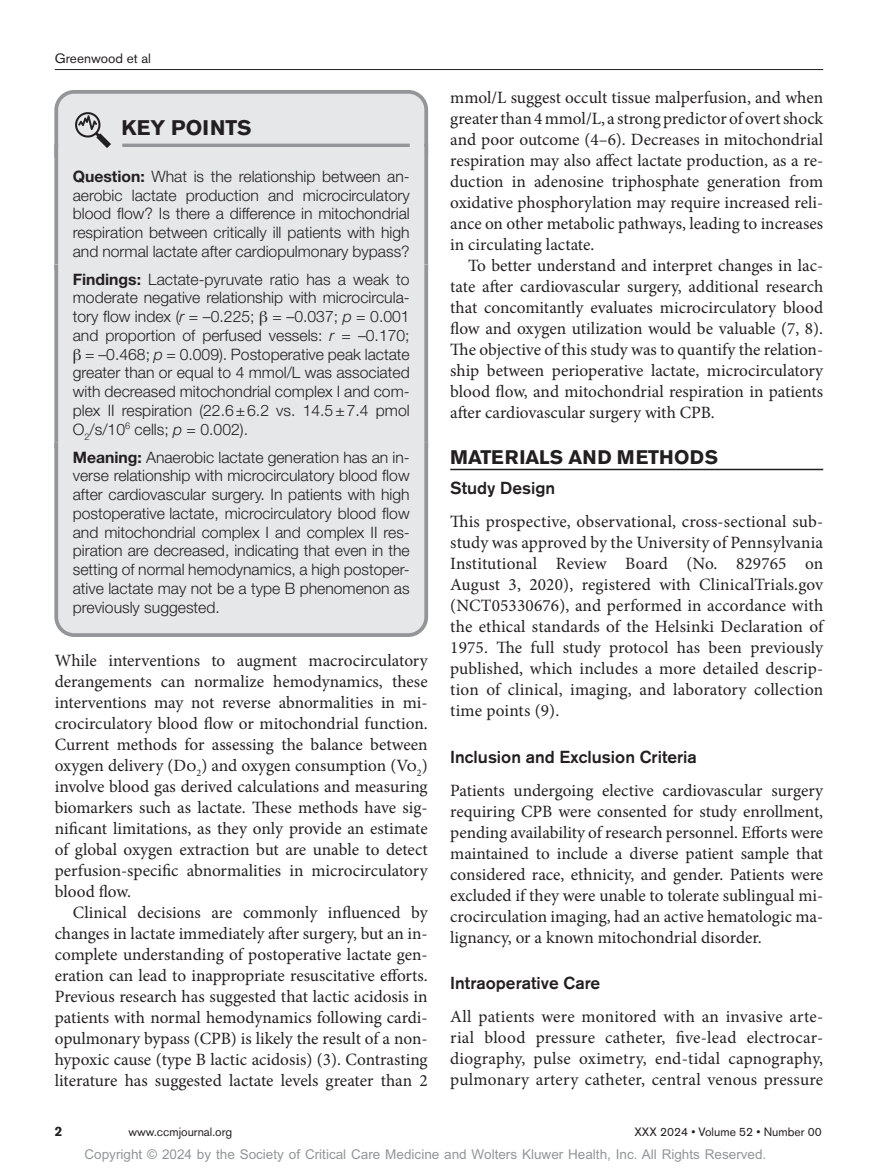
<style>
.page{position:relative;width:878px;height:1175px;background:#fff}
.page>*{position:absolute;margin:0;border:0;box-sizing:border-box;transform-origin:0 0}
.t1{font:700 21px "Akzidenz Grotesk BE";color:#231f20}
.t2{font:700 19.5px "Akzidenz Grotesk BE";color:#231f20}
.t3{font:17.25px/21px "Minion Pro";color:#231f20;text-align:justify}
.t4{font:500 17.25px "Akzidenz Grotesk BE";color:#231f20}
.t5{font:300 15.75px/18.8px "Helvetica Neue LT Std";color:#231f20;text-align:justify}
.t6{font:13.5px "Arial MT Std";color:#939598}
.t7{font:13.5px "Akzidenz Grotesk BE";color:#231f20}
.t8{font:700 13.5px "Akzidenz Grotesk BE";color:#231f20}
.t9{font:12px "Akzidenz Grotesk BE";color:#231f20}
.s1{font-weight:700}
.s2{font-style:italic}
.s3{font-family:"Gandhari Unicode";font-weight:400}
</style>
<div class="page">
<hr style="left:55px;top:69px;width:768px;height:1px;background:#231f20">
<hr style="left:450px;top:469px;width:373px;height:1px;background:#231f20">
<div style="left:55px;top:147px;width:373px;height:123px;background:#e6e7e9"></div>
<svg style="left:54px;top:162px;width:4px;height:102px"></svg>
<svg style="left:424px;top:162px;width:4px;height:102px"></svg>
<div style="left:55px;top:264px;width:373px;height:184px;background:#e6e7e9"></div>
<svg style="left:54px;top:264px;width:4px;height:174px"></svg>
<svg style="left:424px;top:264px;width:4px;height:174px"></svg>
<div style="left:54px;top:438px;width:375px;height:199px;background:#e6e7e9"></div>
<svg style="left:54px;top:90px;width:375px;height:72px"></svg>
<p class="t7" style="left:55px;top:50px;width:98px">Greenwood et al</p>
<p class="t1" style="left:122px;top:115px;width:131px">KEY POINTS</p>
<p class="t5" style="left:73px;top:167px;width:338px"><span class="s1">Question:</span> What is the relationship between an&shy;aerobic lactate production and microcirculatory blood flow? Is there a difference in mitochondrial respiration between critically ill patients with high and normal lactate after cardiopulmonary bypass?</p>
<p class="t5" style="left:73px;top:269px;width:338px"><span class="s1">Findings:</span> Lactate-pyruvate ratio has a weak to moderate negative relationship with microcircula&shy;tory flow index (<span class="s2">r</span> = –0.225; <span class="s3">β</span> = –0.037; <span class="s2">p</span> = 0.001 and proportion of perfused vessels: <span class="s2">r</span> = –0.170; <span class="s3">β</span> = –0.468; <span class="s2">p</span> = 0.009). Postoperative peak lactate greater than or equal to 4 mmol/L was associated with decreased mitochondrial complex I and com&shy;plex II respiration (22.6±6.2 vs. 14.5±7.4 pmol O<sub>2</sub>/s/10<sup>6</sup> cells; <span class="s2">p</span> = 0.002).</p>
<p class="t5" style="left:73px;top:447px;width:338px"><span class="s1">Meaning:</span> Anaerobic lactate generation has an in&shy;verse relationship with microcirculatory blood flow after cardiovascular surgery. In patients with high postoperative lactate, microcirculatory blood flow and mitochondrial complex I and complex II res&shy;piration are decreased, indicating that even in the setting of normal hemodynamics, a high postoper&shy;ative lactate may not be a type B phenomenon as previously suggested.</p>
<p class="t3" style="left:55px;top:649px;width:374px">While interventions to augment macrocirculatory derangements can normalize hemodynamics, these interventions may not reverse abnormalities in mi&shy;crocirculatory blood flow or mitochondrial function.<br>Current methods for assessing the balance between oxygen delivery (Do<sub>2</sub>) and oxygen consumption (Vo<sub>2</sub>) involve blood gas derived calculations and measuring biomarkers such as lactate. These methods have sig&shy;nificant limitations, as they only provide an estimate of global oxygen extraction but are unable to detect perfusion-specific abnormalities in microcirculatory blood flow.</p>
<p class="t3" style="left:55px;top:901px;width:374px;text-indent:18px">Clinical decisions are commonly influenced by changes in lactate immediately after surgery, but an in&shy;complete understanding of postoperative lactate gen&shy;eration can lead to inappropriate resuscitative efforts.<br>Previous research has suggested that lactic acidosis in patients with normal hemodynamics following cardi&shy;opulmonary bypass (CPB) is likely the result of a non&shy;hypoxic cause (type B lactic acidosis) (3). Contrasting literature has suggested lactate levels greater than 2</p>
<p class="t3" style="left:450px;top:87px;width:374px">mmol/L suggest occult tissue malperfusion, and when greater than 4 mmol/L, a strong predictor of overt shock and poor outcome (4–6). Decreases in mitochondrial respiration may also affect lactate production, as a re&shy;duction in adenosine triphosphate generation from oxidative phosphorylation may require increased reli&shy;ance on other metabolic pathways, leading to increases in circulating lactate.</p>
<p class="t3" style="left:450px;top:255px;width:374px;text-indent:18px">To better understand and interpret changes in lac&shy;tate after cardiovascular surgery, additional research that concomitantly evaluates microcirculatory blood flow and oxygen utilization would be valuable (7, 8).<br>The objective of this study was to quantify the relation&shy;ship between perioperative lactate, microcirculatory blood flow, and mitochondrial respiration in patients after cardiovascular surgery with CPB.</p>
<p class="t2" style="left:450px;top:446px;width:269px">MATERIALS AND METHODS</p>
<p class="t4" style="left:450px;top:477px;width:106px">Study Design</p>
<p class="t3" style="left:450px;top:511px;width:374px">This prospective, observational, cross-sectional sub&shy;study was approved by the University of Pennsylvania Institutional Review Board (No. 829765 on August 3, 2020), registered with ClinicalTrials.gov (NCT05330676), and performed in accordance with the ethical standards of the Helsinki Declaration of 1975. The full study protocol has been previously published, which includes a more detailed descrip&shy;tion of clinical, imaging, and laboratory collection time points (9).</p>
<p class="t4" style="left:450px;top:746px;width:248px">Inclusion and Exclusion Criteria</p>
<p class="t3" style="left:450px;top:780px;width:374px">Patients undergoing elective cardiovascular surgery requiring CPB were consented for study enrollment, pending availability of research personnel. Efforts were maintained to include a diverse patient sample that considered race, ethnicity, and gender. Patients were excluded if they were unable to tolerate sublingual mi&shy;crocirculation imaging, had an active hematologic ma&shy;lignancy, or a known mitochondrial disorder.</p>
<p class="t4" style="left:450px;top:972px;width:151px">Intraoperative Care</p>
<p class="t3" style="left:450px;top:1006px;width:374px">All patients were monitored with an invasive arte&shy;rial blood pressure catheter, five-lead electrocar&shy;diography, pulse oximetry, end-tidal capnography, pulmonary artery catheter, central venous pressure</p>
<p class="t8" style="left:55px;top:1123px;width:9px">2</p>
<p class="t9" style="left:128px;top:1125px;width:105px">www.ccmjournal.org</p>
<p class="t9" style="left:634px;top:1125px;width:189px">XXX 2024 • Volume 52 • Number 00</p>
<p class="t6" style="left:84px;top:1146px;width:683px">Copyright © 2024 by the Society of Critical Care Medicine and Wolters Kluwer Health, Inc. All Rights Reserved.</p>
</div>
